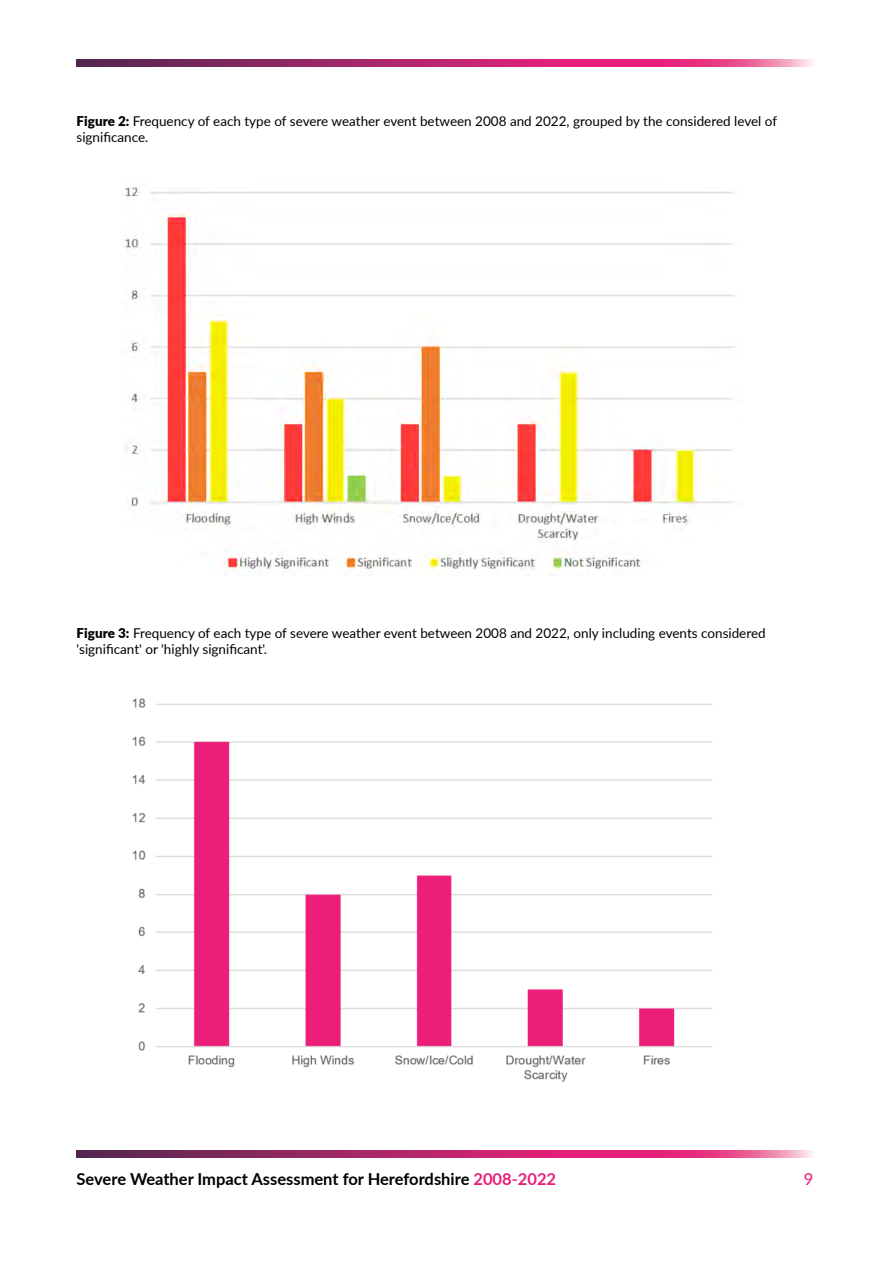
<style>
.page{position:relative;width:893px;height:1263px;background:#fff}
.page>*{position:absolute;margin:0;border:0;box-sizing:border-box;transform-origin:0 0}
.t1{font:700 16.5px "Lato";color:#000}
.t2{font:16.5px "Lato";color:#e71d7a}
.t3{font:13.5px/16.2px "Lato";color:#000}
.s1{font-weight:900}
.s2{color:#e71d7a}
</style>
<div class="page">
<svg style="left:77px;top:1150px;width:735px;height:7px;background:#b53172"></svg>
<svg style="left:77px;top:60px;width:735px;height:6px;background:#b53172"></svg>
<img style="left:125px;top:187px;width:610px;height:388px">
<img style="left:132px;top:698px;width:581px;height:384px">
<p class="t3" style="left:77px;top:112px;width:702px"><span class="s1">Figure 2:</span> Frequency of each type of severe weather event between 2008 and 2022, grouped by the considered level of significance.</p>
<p class="t3" style="left:77px;top:624px;width:691px"><span class="s1">Figure 3:</span> Frequency of each type of severe weather event between 2008 and 2022, only including events considered 'significant' or 'highly significant'.</p>
<p class="t1" style="left:77px;top:1167px;width:481px">Severe Weather Impact Assessment for Herefordshire <span class="s2">2008-2022</span></p>
<p class="t2" style="left:804px;top:1167px;width:11px">9</p>
</div>
